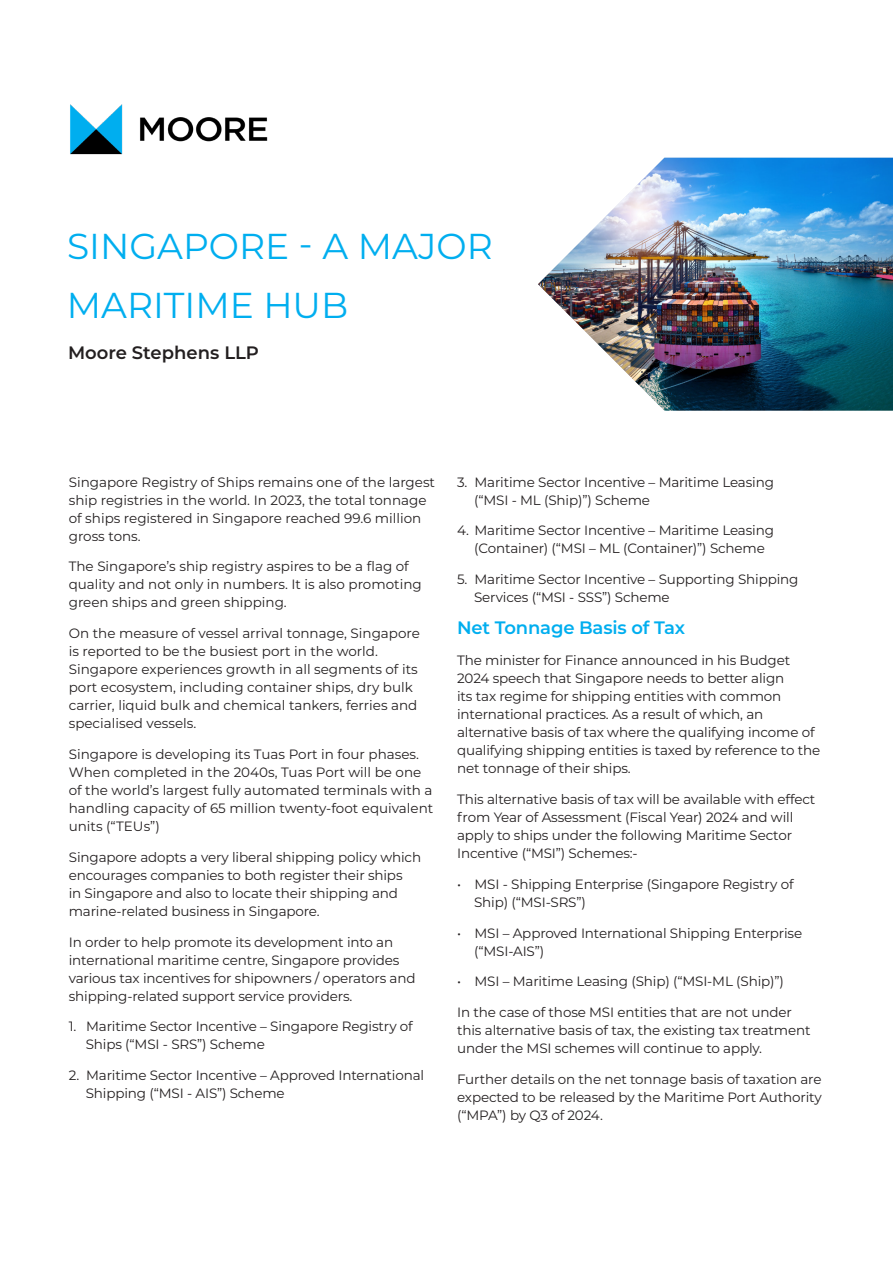
<style>
.page{position:relative;width:893px;height:1263px;background:#fff}
.page>*{position:absolute;margin:0;border:0;box-sizing:border-box;transform-origin:0 0}
.Factsheet_title{font:36px/58.5px "Montserrat";color:#00aeef}
.Body{font:600 18px "Montserrat";letter-spacing:-.01em;color:#00aeef}
.Personality_name{font:600 18px "Montserrat";color:#231f20}
.Body-2{font:13.5px/18px "Montserrat";letter-spacing:-.01em;color:#231f20}
</style>
<div class="page">
<img style="left:538px;top:158px;width:355px;height:253px">
<img style="left:70px;top:104px;width:198px;height:51px">
<p class="Factsheet_title" style="left:67px;top:216px;width:427px">SINGAPORE - A MAJOR<br>MARITIME HUB</p>
<p class="Personality_name" style="left:68px;top:339px;width:192px">Moore Stephens LLP</p>
<p class="Body-2" style="left:69px;top:472px;width:368px">Singapore Registry of Ships remains one of the largest ship registries in the world. In 2023, the total tonnage of ships registered in Singapore reached 99.6 million gross tons.</p>
<p class="Body-2" style="left:69px;top:557px;width:355px">The Singapore’s ship registry aspires to be a flag of quality and not only in numbers. It is also promoting green ships and green shipping.</p>
<p class="Body-2" style="left:69px;top:624px;width:353px">On the measure of vessel arrival tonnage, Singapore is reported to be the busiest port in the world.<br>Singapore experiences growth in all segments of its port ecosystem, including container ships, dry bulk carrier, liquid bulk and chemical tankers, ferries and specialised vessels.</p>
<p class="Body-2" style="left:69px;top:745px;width:366px">Singapore is developing its Tuas Port in four phases.<br>When completed in the 2040s, Tuas Port will be one of the world’s largest fully automated terminals with a handling capacity of 65 million twenty-foot equivalent units (“TEUs”)</p>
<p class="Body-2" style="left:69px;top:847px;width:354px">Singapore adopts a very liberal shipping policy which encourages companies to both register their ships<br>in Singapore and also to locate their shipping and marine-related business in Singapore.</p>
<p class="Body-2" style="left:69px;top:932px;width:348px">In order to help promote its development into an international maritime centre, Singapore provides various tax incentives for shipowners / operators and shipping-related support service providers.</p>
<p class="Body-2" style="left:86px;top:1017px;width:329px;text-indent:-17px">1. Maritime Sector Incentive – Singapore Registry of<br>Ships (“MSI - SRS”) Scheme</p>
<p class="Body-2" style="left:86px;top:1066px;width:340px;text-indent:-17px">2. Maritime Sector Incentive – Approved International<br>Shipping (“MSI - AIS”) Scheme</p>
<p class="Body-2" style="left:474px;top:472px;width:301px;text-indent:-17px">3. Maritime Sector Incentive – Maritime Leasing (“MSI - ML (Ship)”) Scheme</p>
<p class="Body-2" style="left:457px;top:521px;width:318px;text-align:center">4. Maritime Sector Incentive – Maritime Leasing (Container) (“MSI – ML (Container)”) Scheme</p>
<p class="Body-2" style="left:474px;top:570px;width:326px;text-indent:-17px">5. Maritime Sector Incentive – Supporting Shipping<br>Services (“MSI - SSS”) Scheme</p>
<p class="Body" style="left:457px;top:615px;width:230px">Net Tonnage Basis of Tax</p>
<p class="Body-2" style="left:457px;top:651px;width:365px">The minister for Finance announced in his Budget 2024 speech that Singapore needs to better align<br>its tax regime for shipping entities with common international practices. As a result of which, an alternative basis of tax where the qualifying income of qualifying shipping entities is taxed by reference to the net tonnage of their ships.</p>
<p class="Body-2" style="left:457px;top:790px;width:360px">This alternative basis of tax will be available with effect from Year of Assessment (Fiscal Year) 2024 and will apply to ships under the following Maritime Sector Incentive (“MSI”) Schemes:-</p>
<p class="Body-2" style="left:474px;top:874px;width:321px;text-indent:-17px">• MSI - Shipping Enterprise (Singapore Registry of<br>Ship) (“MSI-SRS”)</p>
<p class="Body-2" style="left:474px;top:923px;width:330px;text-indent:-17px">• MSI – Approved International Shipping Enterprise (“MSI-AIS”)</p>
<p class="Body-2" style="left:457px;top:972px;width:328px">• MSI – Maritime Leasing (Ship) (“MSI-ML (Ship)”)</p>
<p class="Body-2" style="left:457px;top:1003px;width:355px">In the case of those MSI entities that are not under this alternative basis of tax, the existing tax treatment under the MSI schemes will continue to apply.</p>
<p class="Body-2" style="left:457px;top:1069px;width:366px;text-align:justify">Further details on the net tonnage basis of taxation are expected to be released by the Maritime Port Authority (“MPA”) by Q3 of 2024.</p>
</div>
